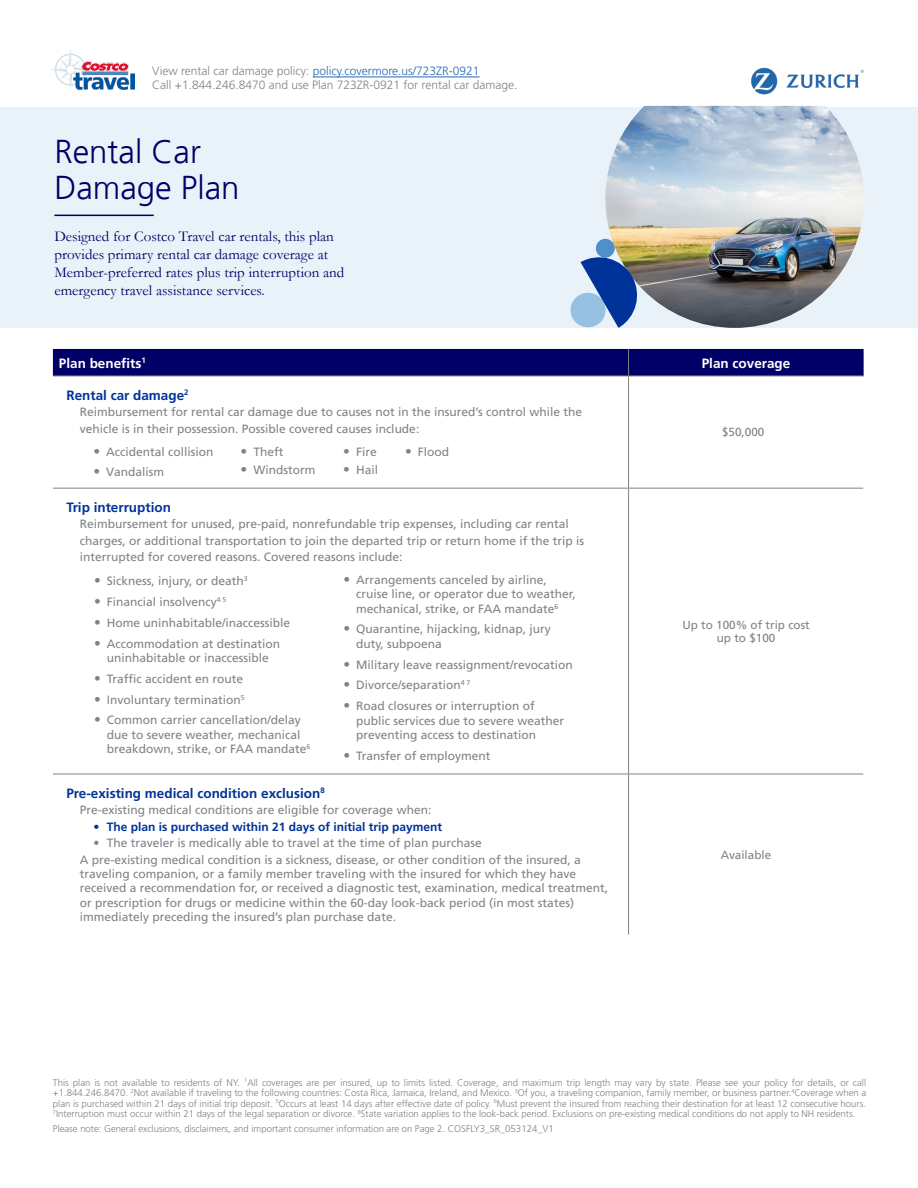
<style>
.page{position:relative;width:918px;height:1188px;background:#fff}
.page>*{position:absolute;margin:0;border:0;box-sizing:border-box;transform-origin:0 0}
.t1{font:300 33px "Frutiger";color:#006}
.Introduction_copy{font:15px/18px "Garamond";color:#006}
.t2{font:700 13.5px "Frutiger LT Std";color:#039}
.t3{font:700 13.5px "Frutiger LT Std";color:#fff}
.t4{font:12px/14.4px "Frutiger LT Std";color:#808285}
.t5{font:300 12px "Frutiger LT Std";color:#808285}
.t6{font:300 12px "Frutiger LT Std";color:#2769b4}
.t7{font:700 12px "Frutiger LT Std";color:#039}
.t8{font:11.7px "Frutiger LT Std";color:#808285}
.Terms_and_Conditions_6_3_7_8{font:300 9.6px/10.5px "Frutiger LT Std";color:#808285;text-align:justify}
.s1{color:#808285}
.s2{font-size:13.5px}
.s3{font-size:9.75px}
</style>
<div class="page">
<img style="left:51px;top:50px;width:84px;height:40px">
<div style="left:53px;top:349px;width:811px;height:27px;background:#006"></div>
<hr style="left:628px;top:489px;width:1px;height:285px;background:#808285">
<hr style="left:53px;top:376px;width:576px;height:1px;background:#808285">
<hr style="left:53px;top:488px;width:575px;height:1px;background:#808285">
<hr style="left:628px;top:376px;width:1px;height:112px;background:#808285">
<hr style="left:629px;top:376px;width:235px;height:1px;background:#808285">
<hr style="left:628px;top:488px;width:235px;height:1px;background:#808285">
<hr style="left:53px;top:774px;width:576px;height:1px;background:#808285">
<hr style="left:629px;top:774px;width:234px;height:1px;background:#808285">
<hr style="left:628px;top:774px;width:1px;height:161px;background:#808285">
<hr style="left:313px;top:77px;width:167px;height:1px;background:#2769b4">
<img style="left:751px;top:67px;width:113px;height:39px">
<div style="left:0;top:108px;width:918px;height:220px;background:#eaf2f9"></div>
<hr style="left:54px;top:215px;width:100px;height:1px;background:#006">
<img style="left:605px;top:106px;width:259px;height:222px">
<div style="left:596px;top:239px;width:19px;height:19px;background:#4f90c8;border-radius:50%"></div>
<div style="left:570px;top:293px;width:36px;height:34px;background:#97c1e3;border-radius:50%"></div>
<svg style="left:581px;top:252px;width:61px;height:76px"></svg>
<p class="t6" style="left:152px;top:64px;width:329px"><span class="s1">View rental car damage policy:</span> policy.covermore.us/723ZR-0921</p>
<p class="t5" style="left:152px;top:78px;width:367px">Call +1.844.246.8470 and use Plan 723ZR-0921 for rental car damage.</p>
<p class="t1" style="left:54px;top:133px;width:148px">Rental Car</p>
<p class="t1" style="left:54px;top:169px;width:187px">Damage Plan</p>
<p class="Introduction_copy" style="left:54px;top:227px;width:291px">Designed for Costco Travel car rentals, this plan provides primary rental car damage coverage at Member-preferred rates plus trip interruption and emergency travel assistance services.</p>
<p class="t3" style="left:59px;top:355px;width:88px">Plan benefits<sup>1</sup></p>
<p class="t3" style="left:702px;top:355px;width:90px">Plan coverage</p>
<p class="t2" style="left:66px;top:387px;width:124px">Rental car damage<sup>2</sup></p>
<p class="t4" style="left:80px;top:404px;width:504px;line-height:16.5px">Reimbursement for rental car damage due to causes not in the insured’s control while the vehicle is in their possession. Possible covered causes include:</p>
<p class="t8" style="left:722px;top:426px;width:49px">$50,000 <sup>$</sup></p>
<p class="t4" style="left:93px;top:445px;width:122px"><span class="s2">•</span> Accidental collision</p>
<p class="t4" style="left:241px;top:445px;width:44px"><span class="s2">•</span> Theft</p>
<p class="t4" style="left:405px;top:445px;width:46px"><span class="s2">•</span> Flood</p>
<p class="t4" style="left:241px;top:463px;width:76px"><span class="s2">•</span> Windstorm</p>
<p class="t4" style="left:343px;top:445px;width:35px"><span class="s2">•</span> Fire</p>
<p class="t4" style="left:343px;top:463px;width:36px"><span class="s2">•</span> Hail</p>
<p class="t4" style="left:93px;top:464px;width:72px"><span class="s2">•</span> Vandalism</p>
<p class="t2" style="left:66px;top:499px;width:106px">Trip interruption</p>
<p class="t4" style="left:80px;top:516px;width:506px;line-height:16.5px">Reimbursement for unused, pre-paid, nonrefundable trip expenses, including car rental charges, or additional transportation to join the departed trip or return home if the trip is interrupted for covered reasons. Covered reasons include:</p>
<p class="t4" style="left:94px;top:574px;width:155px"><span class="s2">•</span> Sickness, injury, or death<sup>3</sup></p>
<p class="t4" style="left:94px;top:595px;width:134px"><span class="s2">•</span> Financial insolvency<sup>4</sup> <sup>5</sup></p>
<p class="t4" style="left:94px;top:616px;width:198px"><span class="s2">•</span> Home uninhabitable/inaccessible</p>
<p class="t4" style="left:94px;top:636px;width:188px;text-align:center"><span class="s2">•</span> Accommodation at destination uninhabitable or inaccessible</p>
<p class="t4" style="left:94px;top:672px;width:151px"><span class="s2">•</span> Traffic accident en route</p>
<p class="t4" style="left:94px;top:692px;width:152px"><span class="s2">•</span> Involuntary termination<sup>5</sup></p>
<p class="t4" style="left:107px;top:713px;width:205px;text-indent:-13px"><span class="s2">•</span> Common carrier cancellation/delay due to severe weather, mechanical breakdown, strike, or FAA mandate<sup>6</sup></p>
<p class="t4" style="left:356px;top:573px;width:221px;text-indent:-13px"><span class="s2">•</span> Arrangements canceled by airline, cruise line, or operator due to weather, mechanical, strike, or FAA mandate<sup>6</sup></p>
<p class="t4" style="left:356px;top:622px;width:196px;text-indent:-13px"><span class="s2">•</span> Quarantine, hijacking, kidnap, jury duty, subpoena</p>
<p class="t4" style="left:343px;top:657px;width:231px"><span class="s2">•</span> Military leave reassignment/revocation</p>
<p class="t4" style="left:343px;top:678px;width:129px"><span class="s2">•</span> Divorce/separation<sup>4</sup> <sup>7</sup></p>
<p class="t4" style="left:356px;top:699px;width:210px;text-indent:-13px"><span class="s2">•</span> Road closures or interruption of public services due to severe weather preventing access to destination</p>
<p class="t4" style="left:343px;top:748px;width:149px"><span class="s2">•</span> Transfer of employment</p>
<p class="t2" style="left:66px;top:785px;width:260px">Pre-existing medical condition exclusion<sup>8</sup></p>
<p class="t4" style="left:80px;top:803px;width:353px">Pre-existing medical conditions are eligible for coverage when:</p>
<p class="t7" style="left:93px;top:819px;width:350px">• The plan is purchased within 21 days of initial trip payment</p>
<p class="t4" style="left:93px;top:836px;width:390px">• The traveler is medically able to travel at the time of plan purchase</p>
<p class="t4" style="left:80px;top:852px;width:530px">A pre-existing medical condition is a sickness, disease, or other condition of the insured, a traveling companion, or a family member traveling with the insured for which they have received a recommendation for, or received a diagnostic test, examination, medical treatment, or prescription for drugs or medicine within the 60-day look-back period (in most states) immediately preceding the insured’s plan purchase date.</p>
<p class="t8" style="left:682px;top:618px;width:129px">Up to 100% of trip cost</p>
<p class="t8" style="left:717px;top:631px;width:60px">up to $100</p>
<p class="t8" style="left:721px;top:848px;width:52px">Available</p>
<p class="Terms_and_Conditions_6_3_7_8" style="left:53px;top:1077px;width:815px">This plan is not available to residents of NY. <sup>1</sup>All coverages are per insured, up to limits listed. Coverage, and maximum trip length may vary by state. Please see your policy for details, or call +1.844.246.8470. <sup>2</sup>Not available if traveling to the following countries: Costa Rica, Jamaica, Ireland, and Mexico. <sup>3</sup>Of you, a traveling companion, family member, or business partner.<sup>4</sup>Coverage when a plan is purchased within 21 days of initial trip deposit. <sup>5</sup>Occurs at least 14 days after effective date of policy. <sup>6</sup>Must prevent the insured from reaching their destination for at least 12 consecutive hours.<br><sup>7</sup>Interruption must occur within 21 days of the legal separation or divorce. <sup>8</sup>State variation applies to the look-back period. Exclusions on pre-existing medical conditions do not apply to NH residents.</p>
<p class="Terms_and_Conditions_6_3_7_8" style="left:53px;top:1123px;width:503px">Please note: General exclusions, disclaimers, and important consumer information are on Page 2. <span class="s3">COSFLY3_SR_053124_V1</span></p>
</div>
